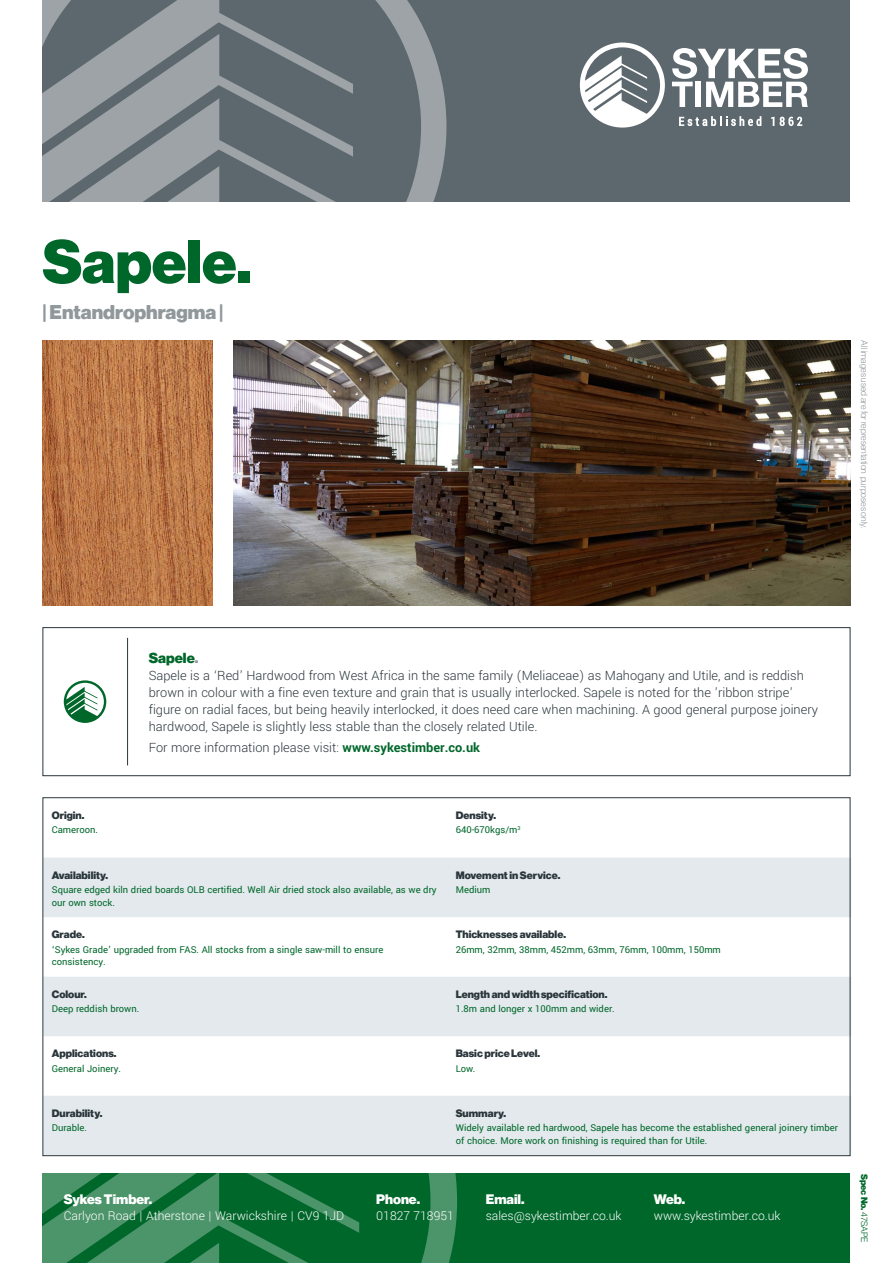
<style>
.page{position:relative;width:893px;height:1263px;background:#fff}
.page>*{position:absolute;margin:0;border:0;box-sizing:border-box;transform-origin:0 0}
.t1{font:900 60px "Neue Haas Display";color:#00672b}
.t2{font:900 19.5px "Neue Haas Display";color:#91989c}
.t3{font:300 14.25px/17.1px "Yantramanav";color:#2a363b}
.t4{font:900 14.25px "Neue Haas Display";color:#00672b}
.t5{font:300 13.5px "Yantramanav";color:#fff}
.t6{font:900 13.5px "Neue Haas Display";color:#fff}
.t7{font:10.5px/12.6px "Yantramanav";color:#00672b}
.t8{font:900 10.5px "Neue Haas Display";color:#2a363b}
.t9{font:300 9px "Neue Haas Display";color:#91989c}
.t10{font:900 9px "Neue Haas Display";color:#00672b}
.s1{color:#91989c}
.s2{font-weight:700;color:#00672b}
.s3{font-weight:300}
</style>
<div class="page">
<div style="left:43px;top:1174px;width:807px;height:89px;background:#00672b"></div>
<svg style="left:43px;top:1174px;width:414px;height:89px"></svg>
<div style="left:43px;top:0;width:807px;height:202px;background:#5d686e"></div>
<svg style="left:672px;top:48px;width:136px;height:59px"></svg>
<svg style="left:580px;top:43px;width:85px;height:85px"></svg>
<svg style="left:679px;top:116px;width:82px;height:10px"></svg>
<svg style="left:771px;top:117px;width:3px;height:9px"></svg>
<svg style="left:780px;top:117px;width:22px;height:9px"></svg>
<svg style="left:43px;top:0;width:403px;height:202px"></svg>
<img style="left:43px;top:340px;width:170px;height:266px">
<img style="left:234px;top:340px;width:616px;height:266px">
<div style="left:43px;top:627px;width:807px;height:149px;border:1px solid #2a363b"></div>
<svg style="left:45px;top:858px;width:806px;height:297px;fill:#e3e9ec"></svg>
<svg style="left:64px;top:680px;width:42px;height:43px"></svg>
<hr style="left:127px;top:638px;width:1px;height:127px;background:#2a363b">
<h1 class="t1" style="left:43px;top:227px;width:211px">Sapele.</h1>
<h2 class="t2" style="left:43px;top:301px;width:183px">| Entandrophragma |</h2>
<p class="t9" style="left:869px;top:340px;width:189px;rotate:90deg">All images used are for representation purposes only.</p>
<h3 class="t4" style="left:149px;top:649px;width:51px">Sapele<span class="s1">.</span></h3>
<p class="t3" style="left:149px;top:667px;width:671px">Sapele is a ‘Red’ Hardwood from West Africa in the same family (Meliaceae) as Mahogany and Utile, and is reddish brown in colour with a fine even texture and grain that is usually interlocked. Sapele is noted for the ’ribbon stripe’ figure on radial faces, but being heavily interlocked, it does need care when machining. A good general purpose joinery hardwood, Sapele is slightly less stable than the closely related Utile.</p>
<h3 class="t3" style="left:149px;top:739px;width:333px">For more information please visit: <span class="s2">www.sykestimber.co.uk</span></h3>
<p class="t8" style="left:52px;top:809px;width:34px">Origin.</p>
<p class="t8" style="left:456px;top:809px;width:42px">Density.</p>
<p class="t7" style="left:52px;top:824px;width:48px">Cameroon.</p>
<p class="t7" style="left:456px;top:824px;width:66px">640-670kgs/m<sup>3</sup></p>
<p class="t8" style="left:52px;top:869px;width:58px">Availability.</p>
<p class="t8" style="left:456px;top:869px;width:106px">Movement in Service.</p>
<p class="t7" style="left:52px;top:883px;width:386px">Square edged kiln dried boards OLB certified. Well Air dried stock also available, as we dry our own stock.</p>
<p class="t7" style="left:456px;top:883px;width:36px">Medium</p>
<p class="t8" style="left:52px;top:928px;width:35px">Grade.</p>
<p class="t8" style="left:456px;top:928px;width:112px">Thicknesses available.</p>
<p class="t7" style="left:52px;top:943px;width:333px">‘Sykes Grade’ upgraded from FAS. All stocks from a single saw-mill to ensure consistency.</p>
<p class="t7" style="left:456px;top:943px;width:267px">26mm, 32mm, 38mm, 452mm, 63mm, 76mm, 100mm, 150mm</p>
<p class="t8" style="left:52px;top:988px;width:37px">Colour.</p>
<p class="t8" style="left:456px;top:988px;width:153px">Length and width specification.</p>
<p class="t7" style="left:52px;top:1002px;width:89px">Deep reddish brown.</p>
<p class="t7" style="left:456px;top:1002px;width:161px">1.8m and longer x 100mm and wider.</p>
<p class="t8" style="left:52px;top:1047px;width:66px">Applications.</p>
<p class="t8" style="left:456px;top:1047px;width:86px">Basic price Level.</p>
<p class="t7" style="left:52px;top:1062px;width:71px">General Joinery.</p>
<p class="t7" style="left:456px;top:1062px;width:21px">Low.</p>
<p class="t8" style="left:52px;top:1107px;width:52px">Durability.</p>
<p class="t8" style="left:456px;top:1107px;width:52px">Summary.</p>
<p class="t7" style="left:52px;top:1122px;width:37px">Durable.</p>
<p class="t7" style="left:456px;top:1122px;width:384px">Widely available red hardwood, Sapele has become the established general joinery timber of choice. More work on finishing is required than for Utile.</p>
<p class="t6" style="left:64px;top:1191px;width:90px">Sykes Timber.</p>
<p class="t5" style="left:64px;top:1208px;width:282px">Carlyon Road | Atherstone | Warwickshire | CV9 1JD</p>
<p class="t6" style="left:376px;top:1191px;width:45px">Phone.</p>
<p class="t5" style="left:376px;top:1208px;width:79px">01827 718951</p>
<p class="t6" style="left:486px;top:1191px;width:40px">Email.</p>
<p class="t5" style="left:486px;top:1208px;width:137px">sales@sykestimber.co.uk</p>
<p class="t6" style="left:654px;top:1191px;width:33px">Web.</p>
<p class="t5" style="left:654px;top:1208px;width:128px">www.sykestimber.co.uk</p>
<p class="t10" style="left:869px;top:1174px;width:71px;rotate:90deg">Spec No. <span class="s3">47SAPE</span></p>
</div>
